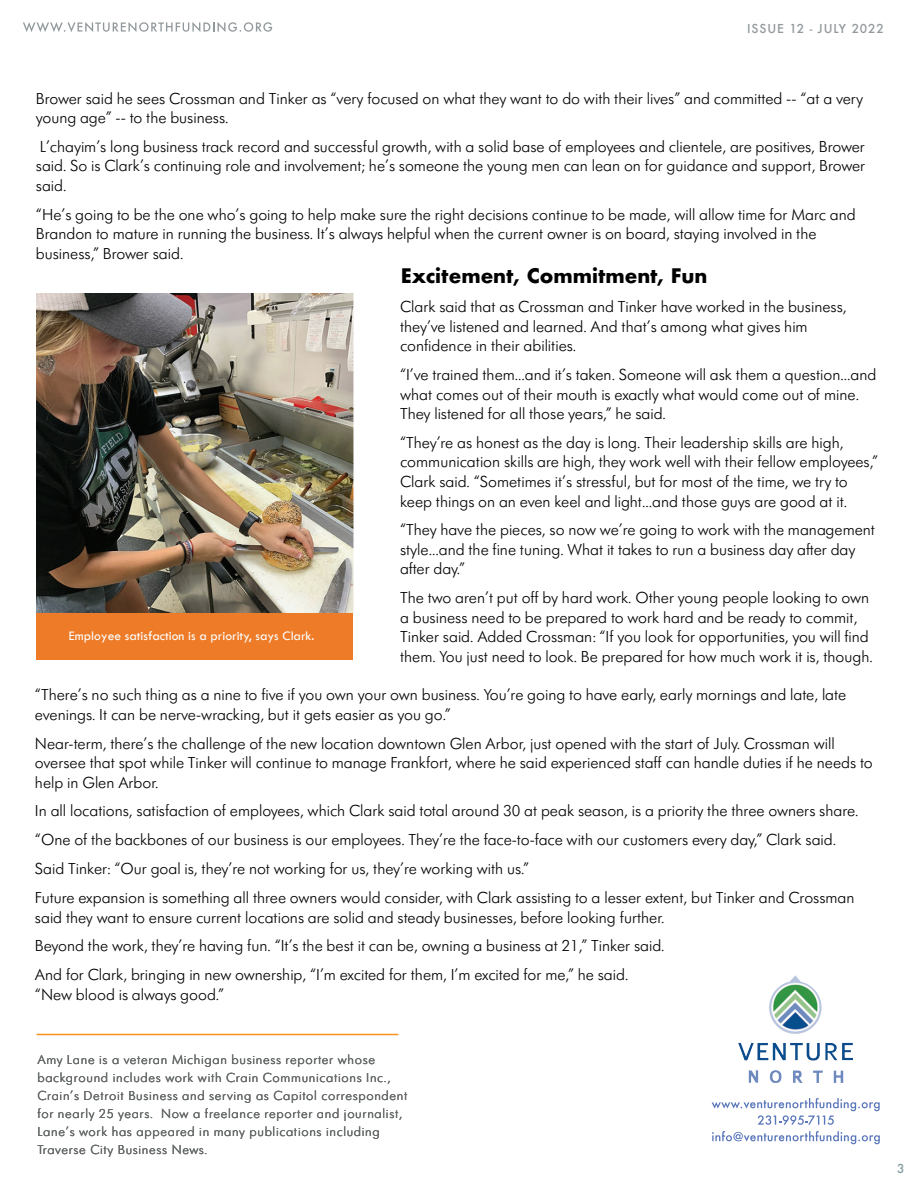
<style>
.page{position:relative;width:918px;height:1187px;background:#fff}
.page>*{position:absolute;margin:0;border:0;box-sizing:border-box;transform-origin:0 0}
.t1{font:700 19.5px "Futura";color:#000}
.t2{font:300 16.5px/19.5px "Futura SB";color:#000}
.t3{font:300 13.5px/18px "Futura SB";letter-spacing:.05em;color:#747c79}
.t4{font:13.5px "Tw Cen";color:#fff}
.t5{font:500 12px "Futura";letter-spacing:.075em;color:#92999c}
.t6{font:500 12px "Futura";color:#819c9f}
</style>
<div class="page">
<svg style="left:23px;top:22px;width:249px;height:10px"></svg>
<svg style="left:711px;top:1098px;width:168px;height:27px"></svg>
<svg style="left:712px;top:1131px;width:168px;height:13px"></svg>
<img style="left:738px;top:976px;width:114px;height:106px">
<hr style="left:37px;top:1033px;width:361px;height:2px;background:#f7931d">
<img style="left:36px;top:294px;width:317px;height:319px">
<div style="left:36px;top:613px;width:317px;height:47px;background:#ed7b27"></div>
<p class="t5" style="left:747px;top:20px;width:138px">ISSUE 12 - JULY 2022</p>
<p class="t2" style="left:36px;top:89px;width:828px">Brower said he sees Crossman and Tinker as “very focused on what they want to do with their lives” and committed -- “at a very young age” -- to the business.</p>
<p class="t2" style="left:36px;top:137px;width:831px;text-align:justify">L’chayim’s long business track record and successful growth, with a solid base of employees and clientele, are positives, Brower said. So is Clark’s continuing role and involvement; he’s someone the young men can lean on for guidance and support, Brower said.</p>
<p class="t2" style="left:36px;top:205px;width:821px">“He’s going to be the one who’s going to help make sure the right decisions continue to be made, will allow time for Marc and<br>Brandon to mature in running the business. It’s always helpful when the current owner is on board, staying involved in the business,” Brower said.</p>
<p class="t4" style="left:69px;top:627px;width:247px">Employee satisfaction is a priority, says Clark.</p>
<p class="t1" style="left:401px;top:262px;width:308px">Excitement, Commitment, Fun</p>
<p class="t2" style="left:400px;top:297px;width:448px">Clark said that as Crossman and Tinker have worked in the business, they’ve listened and learned. And that’s among what gives him confidence in their abilities.</p>
<p class="t2" style="left:400px;top:365px;width:478px">“I’ve trained them…and it’s taken. Someone will ask them a question…and what comes out of their mouth is exactly what would come out of mine.<br>They listened for all those years,” he said.</p>
<p class="t2" style="left:400px;top:433px;width:479px">“They’re as honest as the day is long. Their leadership skills are high, communication skills are high, they work well with their fellow employees,” Clark said. “Sometimes it’s stressful, but for most of the time, we try to keep things on an even keel and light…and those guys are good at it.</p>
<p class="t2" style="left:400px;top:520px;width:476px">“They have the pieces, so now we’re going to work with the management style…and the fine tuning. What it takes to run a business day after day after day.”</p>
<p class="t2" style="left:400px;top:588px;width:474px">The two aren’t put off by hard work. Other young people looking to own a business need to be prepared to work hard and be ready to commit, Tinker said. Added Crossman: “If you look for opportunities, you will find them. You just need to look. Be prepared for how much work it is, though.</p>
<p class="t2" style="left:35px;top:685px;width:812px">“There’s no such thing as a nine to five if you own your own business. You’re going to have early, early mornings and late, late evenings. It can be nerve-wracking, but it gets easier as you go.”</p>
<p class="t2" style="left:35px;top:733px;width:839px">Near-term, there’s the challenge of the new location downtown Glen Arbor, just opened with the start of July. Crossman will oversee that spot while Tinker will continue to manage Frankfort, where he said experienced staff can handle duties if he needs to help in Glen Arbor.</p>
<p class="t2" style="left:35px;top:797px;width:825px;line-height:28.8px">In all locations, satisfaction of employees, which Clark said total around 30 at peak season, is a priority the three owners share. “One of the backbones of our business is our employees. They’re the face-to-face with our customers every day,” Clark said.<br>Said Tinker: “Our goal is, they’re not working for us, they’re working with us.”<br>Future expansion is something all three owners would consider, with Clark assisting to a lesser extent, but Tinker and Crossman</p>
<p class="t2" style="left:35px;top:903px;width:631px;line-height:28.8px;text-align:justify">said they want to ensure current locations are solid and steady businesses, before looking further.<br>Beyond the work, they’re having fun. “It’s the best it can be, owning a business at 21,” Tinker said.<br>And for Clark, bringing in new ownership, “I’m excited for them, I’m excited for me,” he said.</p>
<p class="t2" style="left:35px;top:985px;width:190px">“New blood is always good.”</p>
<p class="t3" style="left:37px;top:1051px;width:372px">Amy Lane is a veteran Michigan business reporter whose background includes work with Crain Communications Inc., Crain’s Detroit Business and serving as Capitol correspondent for nearly 25 years. Now a freelance reporter and journalist, Lane’s work has appeared in many publications including Traverse City Business News.</p>
<p class="t6" style="left:897px;top:1160px;width:9px">3</p>
</div>
